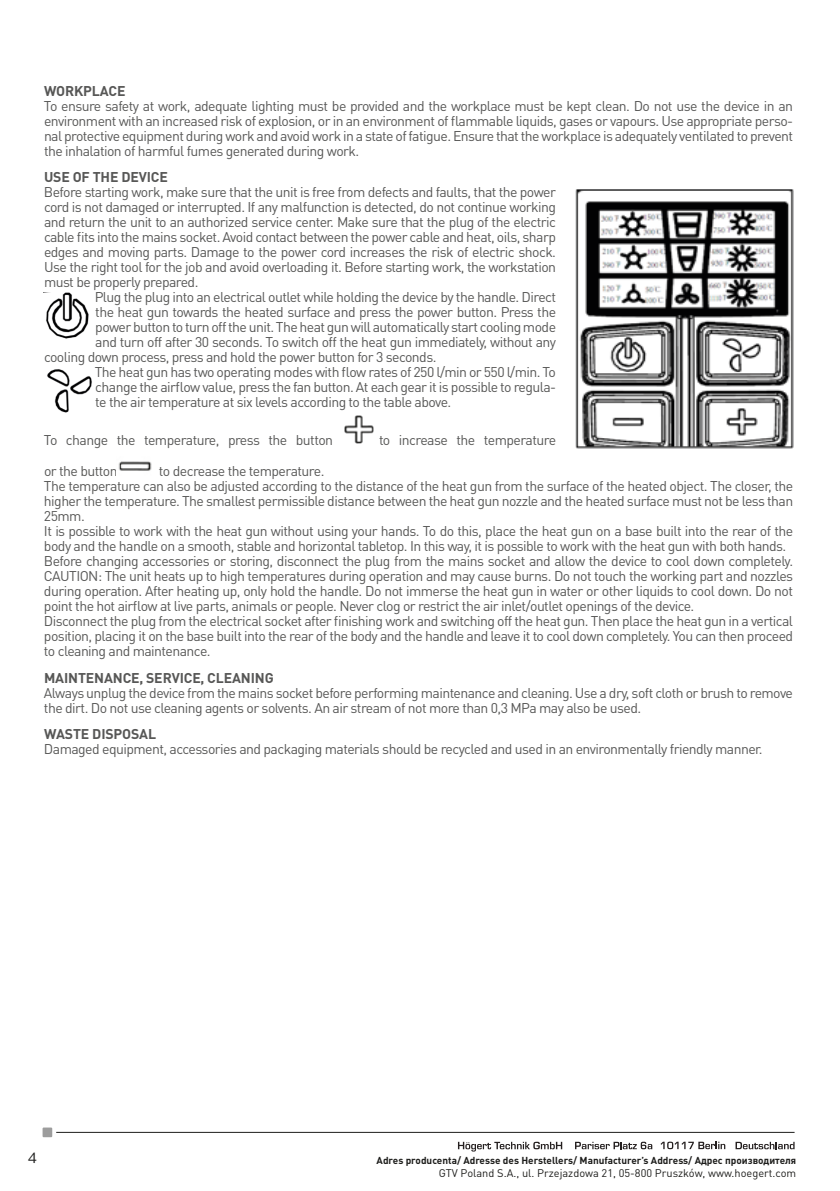
<style>
.page{position:relative;width:840px;height:1191px;background:#fff}
.page>*{position:absolute;margin:0;border:0;box-sizing:border-box;transform-origin:0 0}
.t1{font:16px "Merel";color:#1d1d1b}
.t2{font:14px/15px "DIN Pro";letter-spacing:-.04em;color:#575756;text-align:justify}
.t3{font:700 14px "DIN Pro";letter-spacing:-.01em;color:#575756}
.t4{font:11px "DIN Pro";color:#1d1d1b}
.t5{font:700 10px "DIN Pro";color:#1d1d1b}
</style>
<div class="page">
<svg style="left:43px;top:1127px;width:9px;height:10px"></svg>
<hr style="left:56px;top:1131px;width:738px;height:1px;background:#1d1d1b">
<svg style="left:458px;top:1141px;width:104px;height:10px"></svg>
<svg style="left:575px;top:1141px;width:77px;height:8px"></svg>
<svg style="left:660px;top:1141px;width:65px;height:8px"></svg>
<svg style="left:735px;top:1141px;width:59px;height:8px"></svg>
<img style="left:46px;top:293px;width:43px;height:46px">
<img style="left:47px;top:369px;width:45px;height:44px">
<img style="left:344px;top:415px;width:30px;height:29px">
<img style="left:118px;top:461px;width:34px;height:10px">
<img style="left:575px;top:189px;width:217px;height:259px">
<p class="t3" style="left:44px;top:81px;width:83px">WORKPLACE</p>
<p class="t2" style="left:44px;top:98px;width:750px">To ensure safety at work, adequate lighting must be provided and the workplace must be kept clean. Do not use the device in an environment with an increased risk of explosion, or in an environment of flammable liquids, gases or vapours. Use appropriate perso&shy;nal protective equipment during work and avoid work in a state of fatigue. Ensure that the workplace is adequately ventilated to prevent the inhalation of harmful fumes generated during work.</p>
<p class="t3" style="left:44px;top:167px;width:125px">USE OF THE DEVICE</p>
<p class="t2" style="left:44px;top:184px;width:513px">Before starting work, make sure that the unit is free from defects and faults, that the power cord is not damaged or interrupted. If any malfunction is detected, do not continue working and return the unit to an authorized service center. Make sure that the plug of the electric cable fits into the mains socket. Avoid contact between the power cable and heat, oils, sharp edges and moving parts. Damage to the power cord increases the risk of electric shock.<br>Use the right tool for the job and avoid overloading it. Before starting work, the workstation must be properly prepared.</p>
<p class="t2" style="left:95px;top:289px;width:462px">Plug the plug into an electrical outlet while holding the device by the handle. Direct</p>
<p class="t2" style="left:95px;top:304px;width:462px">the heat gun towards the heated surface and press the power button. Press the</p>
<p class="t2" style="left:95px;top:319px;width:462px">power button to turn off the unit. The heat gun will automatically start cooling mode</p>
<p class="t2" style="left:95px;top:334px;width:462px">and turn off after 30 seconds. To switch off the heat gun immediately, without any</p>
<p class="t2" style="left:44px;top:349px;width:394px">cooling down process, press and hold the power button for 3 seconds.</p>
<p class="t2" style="left:95px;top:364px;width:462px">The heat gun has two operating modes with flow rates of 250 l/min or 550 l/min. To</p>
<p class="t2" style="left:95px;top:379px;width:462px">change the airflow value, press the fan button. At each gear it is possible to regula-</p>
<p class="t2" style="left:95px;top:394px;width:357px">te the air temperature at six levels according to the table above.</p>
<p class="t2" style="left:44px;top:432px;width:290px">To change the temperature, press the button</p>
<p class="t2" style="left:379px;top:432px;width:178px">to increase the temperature</p>
<p class="t2" style="left:44px;top:463px;width:75px">or the button</p>
<p class="t2" style="left:44px;top:463px;width:750px;text-align:left;text-indent:115px">to decrease the temperature.<br>The temperature can also be adjusted according to the distance of the heat gun from the surface of the heated object. The closer, the higher the temperature. The smallest permissible distance between the heat gun nozzle and the heated surface must not be less than 25mm.<br>It is possible to work with the heat gun without using your hands. To do this, place the heat gun on a base built into the rear of the body and the handle on a smooth, stable and horizontal tabletop. In this way, it is possible to work with the heat gun with both hands.<br>Before changing accessories or storing, disconnect the plug from the mains socket and allow the device to cool down completely.<br>CAUTION: The unit heats up to high temperatures during operation and may cause burns. Do not touch the working part and nozzles during operation. After heating up, only hold the handle. Do not immerse the heat gun in water or other liquids to cool down. Do not point the hot airflow at live parts, animals or people. Never clog or restrict the air inlet/outlet openings of the device.<br>Disconnect the plug from the electrical socket after finishing work and switching off the heat gun. Then place the heat gun in a vertical position, placing it on the base built into the rear of the body and the handle and leave it to cool down completely. You can then proceed to cleaning and maintenance.</p>
<p class="t3" style="left:44px;top:668px;width:231px">MAINTENANCE, SERVICE, CLEANING</p>
<p class="t2" style="left:44px;top:684px;width:750px">Always unplug the device from the mains socket before performing maintenance and cleaning. Use a dry, soft cloth or brush to remove the dirt. Do not use cleaning agents or solvents. An air stream of not more than 0,3 MPa may also be used.</p>
<p class="t3" style="left:44px;top:724px;width:113px">WASTE DISPOSAL</p>
<p class="t2" style="left:44px;top:741px;width:719px">Damaged equipment, accessories and packaging materials should be recycled and used in an environmentally friendly manner.</p>
<p class="t1" style="left:28px;top:1145px;width:11px">4</p>
<p class="t5" style="left:376px;top:1153px;width:421px">Adres producenta/ Adresse des Herstellers/ Manufacturer’s Address/ Адрес производителя</p>
<p class="t4" style="left:438px;top:1165px;width:359px">GTV Poland S.A., ul. Przejazdowa 21, 05-800 Pruszków, www.hoegert.com</p>
</div>
